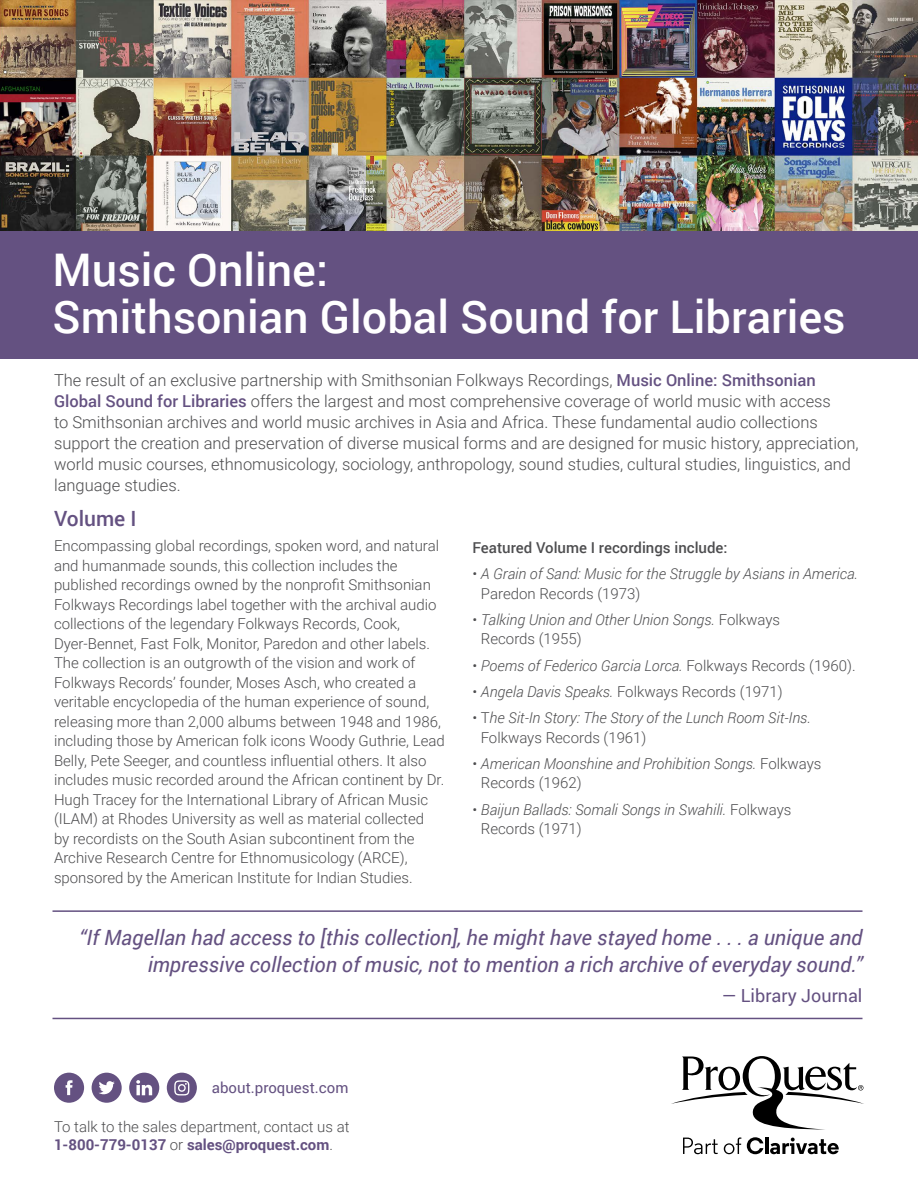
<style>
.page{position:relative;width:918px;height:1188px;background:#fff}
.page>*{position:absolute;margin:0;border:0;box-sizing:border-box;transform-origin:0 0}
.t1{font:500 45px/46.5px "Roboto";color:#fff}
.t2{font:italic 21px/27px "Roboto";color:#645181;text-align:right}
.t3{font:500 21px "Roboto";color:#645181}
.t4{font:18px "Roboto";color:#645181}
.t5{font:300 16.5px/21px "Roboto";color:#4d4d4f}
.t6{font:300 15px/19.5px "Roboto";color:#4d4d4f}
.t7{font:italic 300 15px/19.5px "Roboto";color:#4d4d4f}
.t8{font:500 15px "Roboto";color:#4d4d4f}
.t9{font:15px "Roboto";color:#645181}
.s1{font-weight:500;color:#645181}
.s2{font-style:normal}
.s3{font-style:italic}
.s4{font-weight:700;color:#645181}
</style>
<div class="page">
<img style="left:0;top:0;width:918px;height:231px">
<div style="left:54px;top:1073px;width:30px;height:30px;background:#645181;border-radius:50%"></div>
<svg style="left:66px;top:1080px;width:7px;height:15px"></svg>
<div style="left:92px;top:1073px;width:30px;height:30px;background:#645181;border-radius:50%"></div>
<svg style="left:99px;top:1081px;width:16px;height:13px"></svg>
<div style="left:167px;top:1073px;width:30px;height:30px;background:#645181;border-radius:50%"></div>
<svg style="left:174px;top:1080px;width:15px;height:15px"></svg>
<div style="left:129px;top:1073px;width:30px;height:30px;background:#645181;border-radius:50%"></div>
<svg style="left:136px;top:1080px;width:16px;height:15px"></svg>
<svg style="left:671px;top:1056px;width:193px;height:73px"></svg>
<svg style="left:683px;top:1138px;width:35px;height:16px"></svg>
<svg style="left:724px;top:1137px;width:17px;height:17px"></svg>
<svg style="left:747px;top:1137px;width:16px;height:17px"></svg>
<hr style="left:765px;top:1138px;width:3px;height:16px;background:#000">
<svg style="left:770px;top:1138px;width:69px;height:16px"></svg>
<div style="left:0;top:231px;width:918px;height:128px;background:#645181"></div>
<hr style="left:52px;top:910px;width:810px;height:2px;background:#645181">
<hr style="left:52px;top:1018px;width:810px;height:1px;background:#645181">
<h1 class="t1" style="left:52px;top:245px;width:795px">Music Online:<br>Smithsonian Global Sound for Libraries</h1>
<p class="t5" style="left:54px;top:369px;width:806px">The result of an exclusive partnership with Smithsonian Folkways Recordings, <span class="s1">Music Online: Smithsonian Global Sound for Libraries</span> offers the largest and most comprehensive coverage of world music with access<br>to Smithsonian archives and world music archives in Asia and Africa. These fundamental audio collections support the creation and preservation of diverse musical forms and are designed for music history, appreciation, world music courses, ethnomusicology, sociology, anthropology, sound studies, cultural studies, linguistics, and language studies.</p>
<h2 class="t3" style="left:54px;top:504px;width:84px">Volume I</h2>
<p class="t6" style="left:54px;top:536px;width:392px">Encompassing global recordings, spoken word, and natural and humanmade sounds, this collection includes the published recordings owned by the nonprofit Smithsonian Folkways Recordings label together with the archival audio collections of the legendary Folkways Records, Cook, Dyer-Bennet, Fast Folk, Monitor, Paredon and other labels.<br>The collection is an outgrowth of the vision and work of Folkways Records’ founder, Moses Asch, who created a veritable encyclopedia of the human experience of sound, releasing more than 2,000 albums between 1948 and 1986, including those by American folk icons Woody Guthrie, Lead Belly, Pete Seeger, and countless influential others. It also includes music recorded around the African continent by Dr.<br>Hugh Tracey for the International Library of African Music (ILAM) at Rhodes University as well as material collected<br>by recordists on the South Asian subcontinent from the Archive Research Centre for Ethnomusicology (ARCE), sponsored by the American Institute for Indian Studies.</p>
<p class="t8" style="left:472px;top:537px;width:257px">Featured Volume I recordings include:</p>
<p class="t7" style="left:481px;top:563px;width:379px;text-indent:-8px"><span class="s2">•</span> A Grain of Sand: Music for the Struggle by Asians in America.<br><span class="s2">Paredon Records (1973)</span></p>
<p class="t7" style="left:481px;top:609px;width:301px;text-indent:-8px"><span class="s2">•</span> Talking Union and Other Union Songs. <span class="s2">Folkways<br>Records (1955)</span></p>
<p class="t7" style="left:472px;top:655px;width:385px"><span class="s2">•</span> Poems of Federico Garcia Lorca. <span class="s2">Folkways Records (1960).</span></p>
<p class="t6" style="left:472px;top:681px;width:312px">• <span class="s3">Angela Davis Speaks.</span> Folkways Records (1971)</p>
<p class="t7" style="left:481px;top:707px;width:332px;text-indent:-8px"><span class="s2">• T</span>he Sit-In Story: The Story of the Lunch Room Sit-Ins.<br><span class="s2">Folkways Records (1961)</span></p>
<p class="t7" style="left:481px;top:753px;width:342px;text-indent:-8px"><span class="s2">•</span> American Moonshine and Prohibition Songs. <span class="s2">Folkways<br>Records (1962)</span></p>
<p class="t7" style="left:481px;top:799px;width:312px;text-indent:-8px"><span class="s2">•</span> Baijun Ballads: Somali Songs in Swahili. <span class="s2">Folkways<br>Records (1971)</span></p>
<h2 class="t2" style="left:79px;top:923px;width:785px">“If Magellan had access to [this collection], he might have stayed home . . . a unique and impressive collection of music, not to mention a rich archive of everyday sound.”</h2>
<p class="t4" style="left:722px;top:983px;width:142px">— Library Journal</p>
<p class="t9" style="left:212px;top:1077px;width:138px">about.proquest.com</p>
<p class="t6" style="left:54px;top:1117px;width:297px;line-height:18px">To talk to the sales department, contact us at<br><span class="s4">1-800-779-0137</span> or <span class="s4">sales@proquest.com</span>.</p>
</div>
